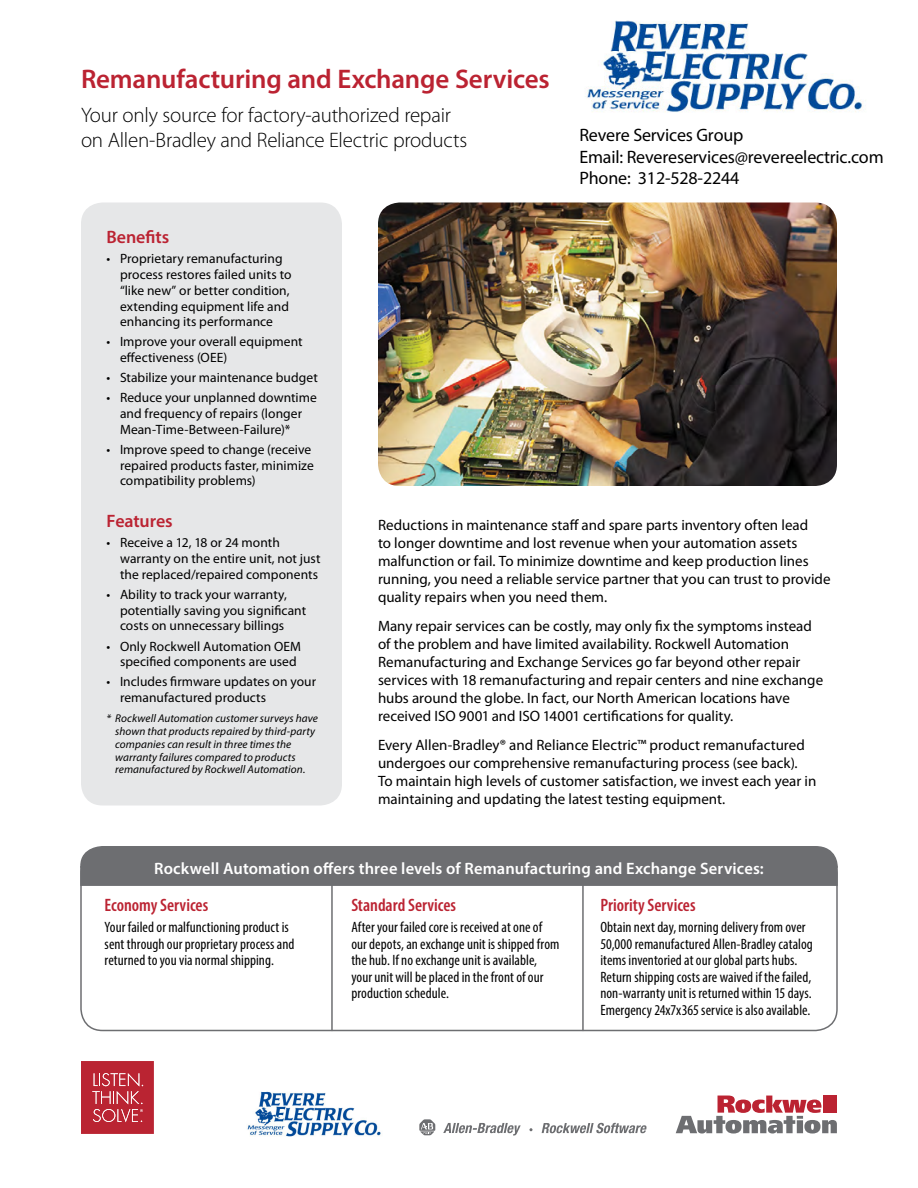
<style>
.page{position:relative;width:918px;height:1188px;background:#fff}
.page>*{position:absolute;margin:0;border:0;box-sizing:border-box;transform-origin:0 0}
.t1{font:600 27px "Myriad Pro";letter-spacing:-.01em;color:#bb2332}
.t2{font:300 21px/25.5px "Myriad Pro";letter-spacing:-.01em;color:#000}
.t3{font:18px/21.6px "Myriad Pro";letter-spacing:-.01em;color:#000}
.t4{font:600 condensed 18px "Myriad Pro";color:#bb2332}
.t5{font:600 18px "Myriad Pro";letter-spacing:-.005em;color:#bb2332}
.t6{font:600 16.5px "Myriad Pro";letter-spacing:.01em;color:#fff}
.t7{font:15px/18px "Myriad Pro";color:#000}
.t8{font:condensed 15px/16.5px "Myriad Pro";letter-spacing:.005em;color:#000}
.t9{font:13.5px/15.8px "Myriad Pro";letter-spacing:.005em;color:#000}
.t10{font:italic 11.25px/12.8px "Myriad Pro";letter-spacing:.01em;color:#000}
</style>
<div class="page">
<svg style="left:419px;top:1119px;width:16px;height:16px"></svg>
<svg style="left:443px;top:1123px;width:78px;height:12px"></svg>
<svg style="left:542px;top:1123px;width:105px;height:10px"></svg>
<svg style="left:676px;top:1096px;width:161px;height:38px"></svg>
<div style="left:823px;top:1096px;width:6px;height:17px;background:#bb2332"></div>
<div style="left:831px;top:1096px;width:6px;height:17px;background:#bb2332"></div>
<svg style="left:81px;top:1061px;width:73px;height:73px;background:#c03744"></svg>
<div style="left:80px;top:851px;width:758px;height:180px;border:2px solid #6d6e71;border-radius:22px"></div>
<img style="left:378px;top:202px;width:459px;height:284px">
<div style="left:81px;top:202px;width:261px;height:604px;background:#e6e7e8;border-radius:22px"></div>
<div style="left:80px;top:846px;width:758px;height:41px;background:#6d6e71"></div>
<hr style="left:331px;top:873px;width:2px;height:158px;background:#6d6e71">
<hr style="left:582px;top:873px;width:2px;height:158px;background:#6d6e71">
<img style="left:587px;top:20px;width:276px;height:92px">
<img style="left:247px;top:1091px;width:134px;height:46px">
<h1 class="t1" style="left:81px;top:62px;width:470px">Remanufacturing and Exchange Services</h1>
<h2 class="t2" style="left:81px;top:102px;width:388px">Your only source for factory-authorized repair on Allen-Bradley and Reliance Electric products</h2>
<p class="t3" style="left:579px;top:124px;width:306px">Revere Services Group<br>Email: Revereservices@revereelectric.com<br>Phone: 312-528-2244</p>
<p class="t5" style="left:106px;top:226px;width:64px">Benefits</p>
<p class="t9" style="left:120px;top:251px;width:173px;text-indent:-14px">• Proprietary remanufacturing process restores failed units to “like new” or better condition, extending equipment life and enhancing its performance</p>
<p class="t9" style="left:120px;top:334px;width:184px;text-indent:-14px">• Improve your overall equipment effectiveness (OEE)</p>
<p class="t9" style="left:107px;top:370px;width:213px">• Stabilize your maintenance budget</p>
<p class="t9" style="left:120px;top:390px;width:198px;text-indent:-14px">• Reduce your unplanned downtime and frequency of repairs (longer<br>Mean-Time-Between-Failure)*</p>
<p class="t9" style="left:120px;top:441px;width:195px;text-indent:-14px">• Improve speed to change (receive repaired products faster, minimize compatibility problems)</p>
<p class="t5" style="left:106px;top:510px;width:68px">Features</p>
<p class="t9" style="left:120px;top:535px;width:202px;text-indent:-14px">• Receive a 12, 18 or 24 month warranty on the entire unit, not just the replaced/repaired components</p>
<p class="t9" style="left:120px;top:586px;width:188px;text-indent:-14px">• Ability to track your warranty, potentially saving you significant costs on unnecessary billings</p>
<p class="t9" style="left:120px;top:638px;width:183px;text-indent:-14px">• Only Rockwell Automation OEM specified components are used</p>
<p class="t9" style="left:120px;top:674px;width:198px;text-indent:-14px">• Includes firmware updates on your remanufactured products</p>
<p class="t10" style="left:115px;top:712px;width:204px;text-indent:-9px">* Rockwell Automation customer surveys have shown that products repaired by third-party companies can result in three times the warranty failures compared to products remanufactured by Rockwell Automation.</p>
<p class="t7" style="left:378px;top:516px;width:454px">Reductions in maintenance staff and spare parts inventory often lead<br>to longer downtime and lost revenue when your automation assets malfunction or fail. To minimize downtime and keep production lines running, you need a reliable service partner that you can trust to provide quality repairs when you need them.</p>
<p class="t7" style="left:378px;top:617px;width:447px">Many repair services can be costly, may only fix the symptoms instead of the problem and have limited availability. Rockwell Automation Remanufacturing and Exchange Services go far beyond other repair services with 18 remanufacturing and repair centers and nine exchange hubs around the globe. In fact, our North American locations have received ISO 9001 and ISO 14001 certifications for quality.</p>
<p class="t7" style="left:378px;top:736px;width:440px">Every Allen-Bradley® and Reliance Electric™ product remanufactured undergoes our comprehensive remanufacturing process (see back).<br>To maintain high levels of customer satisfaction, we invest each year in maintaining and updating the latest testing equipment.</p>
<p class="t6" style="left:154px;top:858px;width:611px">Rockwell Automation offers three levels of Remanufacturing and Exchange Services:</p>
<p class="t4" style="left:105px;top:893px;width:105px">Economy Services</p>
<p class="t8" style="left:105px;top:919px;width:191px">Your failed or malfunctioning product is sent through our proprietary process and returned to you via normal shipping.</p>
<p class="t4" style="left:351px;top:893px;width:106px">Standard Services</p>
<p class="t8" style="left:351px;top:919px;width:210px">After your failed core is received at one of our depots, an exchange unit is shipped from the hub. If no exchange unit is available, your unit will be placed in the front of our production schedule.</p>
<p class="t4" style="left:600px;top:893px;width:97px">Priority Services</p>
<p class="t8" style="left:600px;top:919px;width:214px">Obtain next day, morning delivery from over 50,000 remanufactured Allen-Bradley catalog items inventoried at our global parts hubs.<br>Return shipping costs are waived if the failed, non-warranty unit is returned within 15 days.<br>Emergency 24x7x365 service is also available.</p>
</div>
